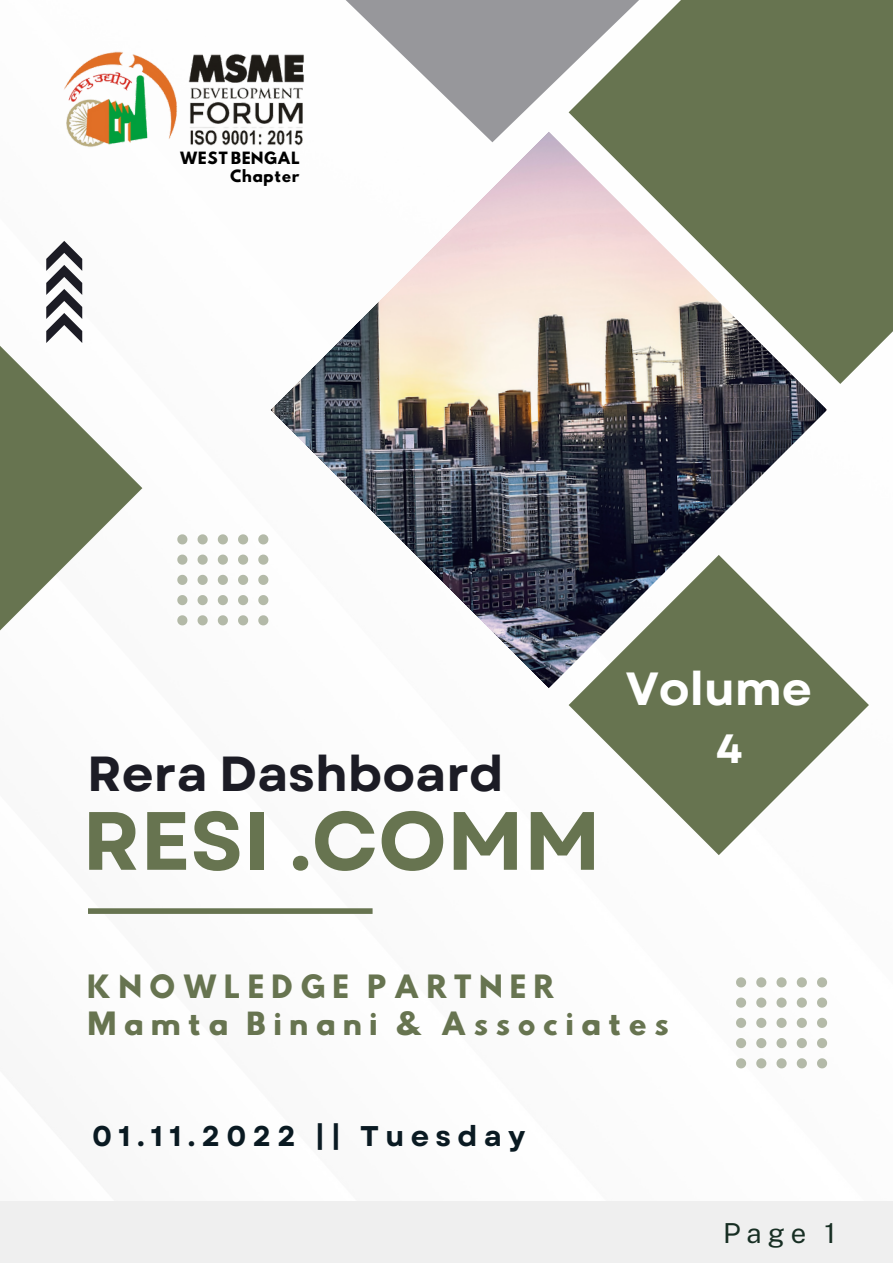
<style>
.page{position:relative;width:893px;height:1264px;background:#fff}
.page>*{position:absolute;margin:0;border:0;box-sizing:border-box;transform-origin:0 0}
.t1{font:700 82.5px "Garet";color:#677450}
.t2{font:700 49.2px "Garet";color:#1c1c25}
.t3{font:700 46.5px "Garet";color:#fff}
.t4{font:700 40.8px "Garet";color:#fff}
.t5{font:28.5px/37px "Hussar Bd";letter-spacing:.22em;color:#677450}
.t6{font:700 28.5px "Garet";letter-spacing:.22em;color:#0a1a22}
.t7{font:27.45px "Public Sans";color:#172e23}
.t8{font:15px/17.7px "Hussar Bd";color:#000;text-align:right}
</style>
<div class="page">
<svg style="left:568px;top:663px;width:300px;height:192px;fill:#677450"></svg>
<img style="left:270px;top:142px;width:557px;height:546px">
<svg style="left:568px;top:0;width:324px;height:384px;background:#92967f"></svg>
<svg style="left:346px;top:0;width:408px;height:142px"></svg>
<svg style="left:0;top:258px;width:142px;height:373px"></svg>
<svg style="left:46px;top:241px;width:36px;height:102px"></svg>
<div style="left:88px;top:908px;width:284px;height:5px;background:#677450"></div>
<svg style="left:736px;top:977px;width:10px;height:10px"></svg>
<svg style="left:756px;top:977px;width:10px;height:10px"></svg>
<svg style="left:776px;top:977px;width:10px;height:10px"></svg>
<svg style="left:796px;top:977px;width:10px;height:10px"></svg>
<svg style="left:817px;top:977px;width:10px;height:10px"></svg>
<svg style="left:736px;top:997px;width:10px;height:10px"></svg>
<svg style="left:756px;top:997px;width:10px;height:10px"></svg>
<svg style="left:776px;top:997px;width:10px;height:10px"></svg>
<svg style="left:796px;top:997px;width:10px;height:10px"></svg>
<svg style="left:817px;top:997px;width:10px;height:10px"></svg>
<svg style="left:736px;top:1017px;width:10px;height:10px"></svg>
<svg style="left:756px;top:1017px;width:10px;height:10px"></svg>
<svg style="left:776px;top:1017px;width:10px;height:10px"></svg>
<svg style="left:796px;top:1017px;width:10px;height:10px"></svg>
<svg style="left:817px;top:1017px;width:10px;height:10px"></svg>
<svg style="left:736px;top:1038px;width:10px;height:10px"></svg>
<svg style="left:756px;top:1038px;width:10px;height:10px"></svg>
<svg style="left:776px;top:1038px;width:10px;height:10px"></svg>
<svg style="left:796px;top:1038px;width:10px;height:10px"></svg>
<svg style="left:817px;top:1038px;width:10px;height:10px"></svg>
<svg style="left:736px;top:1058px;width:10px;height:10px"></svg>
<svg style="left:756px;top:1058px;width:10px;height:10px"></svg>
<svg style="left:776px;top:1058px;width:10px;height:10px"></svg>
<svg style="left:796px;top:1058px;width:10px;height:10px"></svg>
<svg style="left:817px;top:1058px;width:10px;height:10px"></svg>
<img style="left:64px;top:51px;width:245px;height:99px">
<div style="left:0;top:1201px;width:892px;height:61px;background:#efefef"></div>
<svg style="left:177px;top:534px;width:10px;height:10px"></svg>
<svg style="left:197px;top:534px;width:11px;height:10px"></svg>
<svg style="left:218px;top:534px;width:10px;height:10px"></svg>
<svg style="left:238px;top:534px;width:10px;height:10px"></svg>
<svg style="left:258px;top:534px;width:10px;height:10px"></svg>
<svg style="left:177px;top:554px;width:10px;height:10px"></svg>
<svg style="left:197px;top:554px;width:11px;height:10px"></svg>
<svg style="left:218px;top:554px;width:10px;height:10px"></svg>
<svg style="left:238px;top:554px;width:10px;height:10px"></svg>
<svg style="left:258px;top:554px;width:10px;height:10px"></svg>
<svg style="left:177px;top:575px;width:10px;height:10px"></svg>
<svg style="left:197px;top:575px;width:11px;height:10px"></svg>
<svg style="left:218px;top:575px;width:10px;height:10px"></svg>
<svg style="left:238px;top:575px;width:10px;height:10px"></svg>
<svg style="left:258px;top:575px;width:10px;height:10px"></svg>
<svg style="left:177px;top:595px;width:10px;height:10px"></svg>
<svg style="left:197px;top:595px;width:11px;height:10px"></svg>
<svg style="left:218px;top:595px;width:10px;height:10px"></svg>
<svg style="left:238px;top:595px;width:10px;height:10px"></svg>
<svg style="left:258px;top:595px;width:10px;height:10px"></svg>
<svg style="left:177px;top:615px;width:10px;height:10px"></svg>
<svg style="left:197px;top:615px;width:11px;height:10px"></svg>
<svg style="left:218px;top:615px;width:10px;height:10px"></svg>
<svg style="left:238px;top:615px;width:10px;height:10px"></svg>
<svg style="left:258px;top:615px;width:10px;height:10px"></svg>
<p class="t8" style="left:179px;top:151px;width:122px">WEST BENGAL<br>Chapter</p>
<h2 class="t2" style="left:87px;top:738px;width:418px">Rera Dashboard</h2>
<h1 class="t1" style="left:82px;top:781px;width:520px">RESI .COMM</h1>
<h3 class="t3" style="left:625px;top:655px;width:188px">Volume</h3>
<h3 class="t4" style="left:716px;top:719px;width:28px">4</h3>
<p class="t5" style="left:87px;top:971px;width:583px">KNOWLEDGE PARTNER<br>Mamta Binani &amp; Associates</p>
<p class="t6" style="left:92px;top:1115px;width:434px">01.11.2022 || Tuesday</p>
<p class="t7" style="left:723px;top:1216px;width:114px">Page 1</p>
</div>
